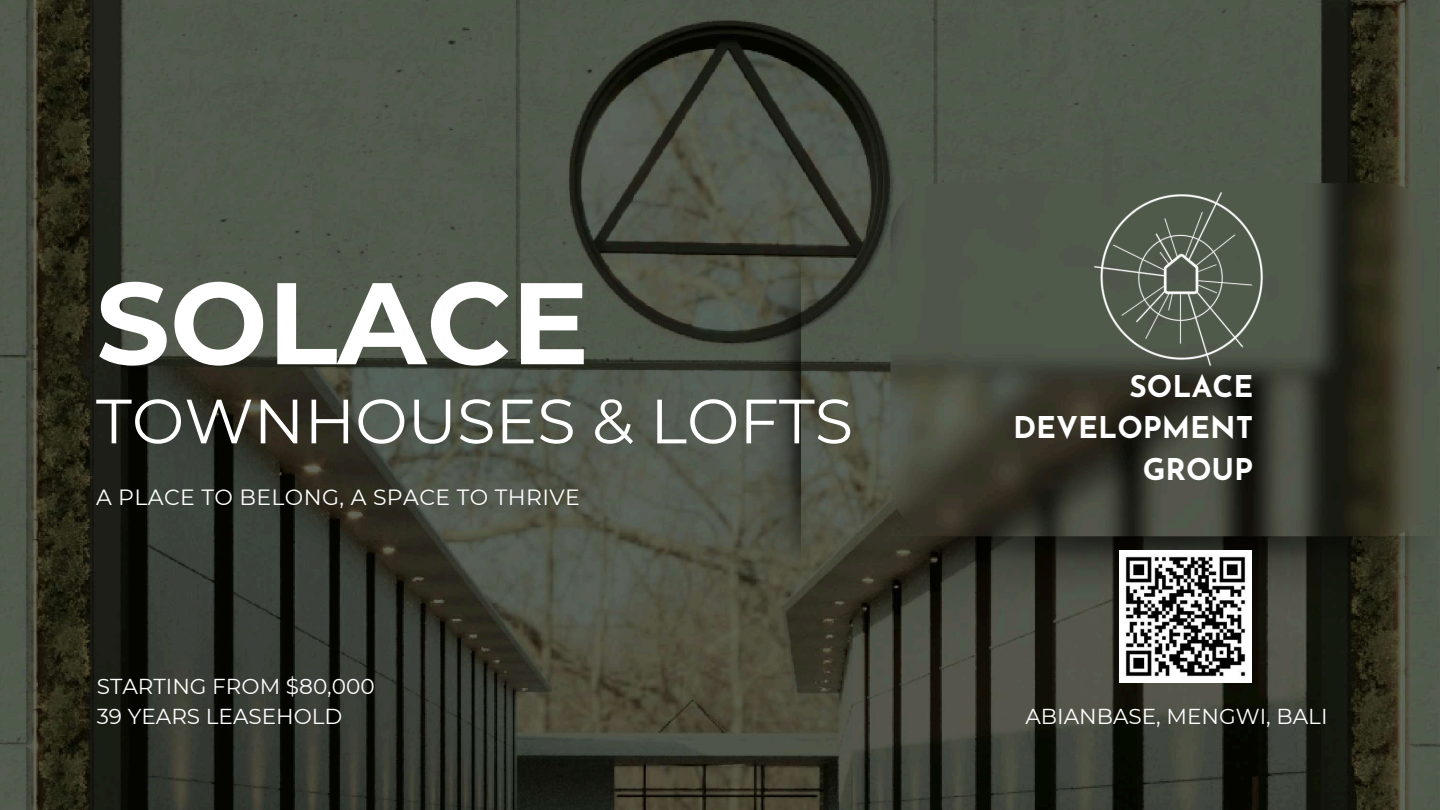
<style>
.page{position:relative;width:1440px;height:810px;background:#fff}
.page>*{position:absolute;margin:0;border:0;box-sizing:border-box;transform-origin:0 0}
.t1{font:700 115.9px "Montserrat";color:#fff}
.t2{font:62.5px "Montserrat";color:#fff}
.t3{font:700 30px/41.7px "Josefin Sans";color:#fff;text-align:right}
.t4{font:22px "Montserrat";letter-spacing:.02em;color:#fff}
.t5{font:21.6px/30px "Montserrat";color:#fff}
</style>
<div class="page">
<img style="left:0;top:0;width:1440px;height:810px">
<img style="left:890px;top:536px;width:550px;height:90px">
<img style="left:750px;top:257px;width:50px;height:309px">
<img style="left:890px;top:183px;width:547px;height:353px">
<img style="left:1049px;top:159px;width:255px;height:245px">
<img style="left:1119px;top:550px;width:132px;height:132px">
<h1 class="t1" style="left:96px;top:252px;width:495px">SOLACE</h1>
<h2 class="t2" style="left:96px;top:383px;width:759px">TOWNHOUSES &amp; LOFTS</h2>
<p class="t4" style="left:96px;top:484px;width:485px">A PLACE TO BELONG, A SPACE TO THRIVE</p>
<p class="t5" style="left:97px;top:671px;width:280px">STARTING FROM $80,000<br>39 YEARS LEASEHOLD</p>
<h3 class="t3" style="left:1013px;top:368px;width:242px">SOLACE<br>DEVELOPMENT<br>GROUP</h3>
<p class="t5" style="left:1026px;top:701px;width:304px">ABIANBASE, MENGWI, BALI</p>
</div>
